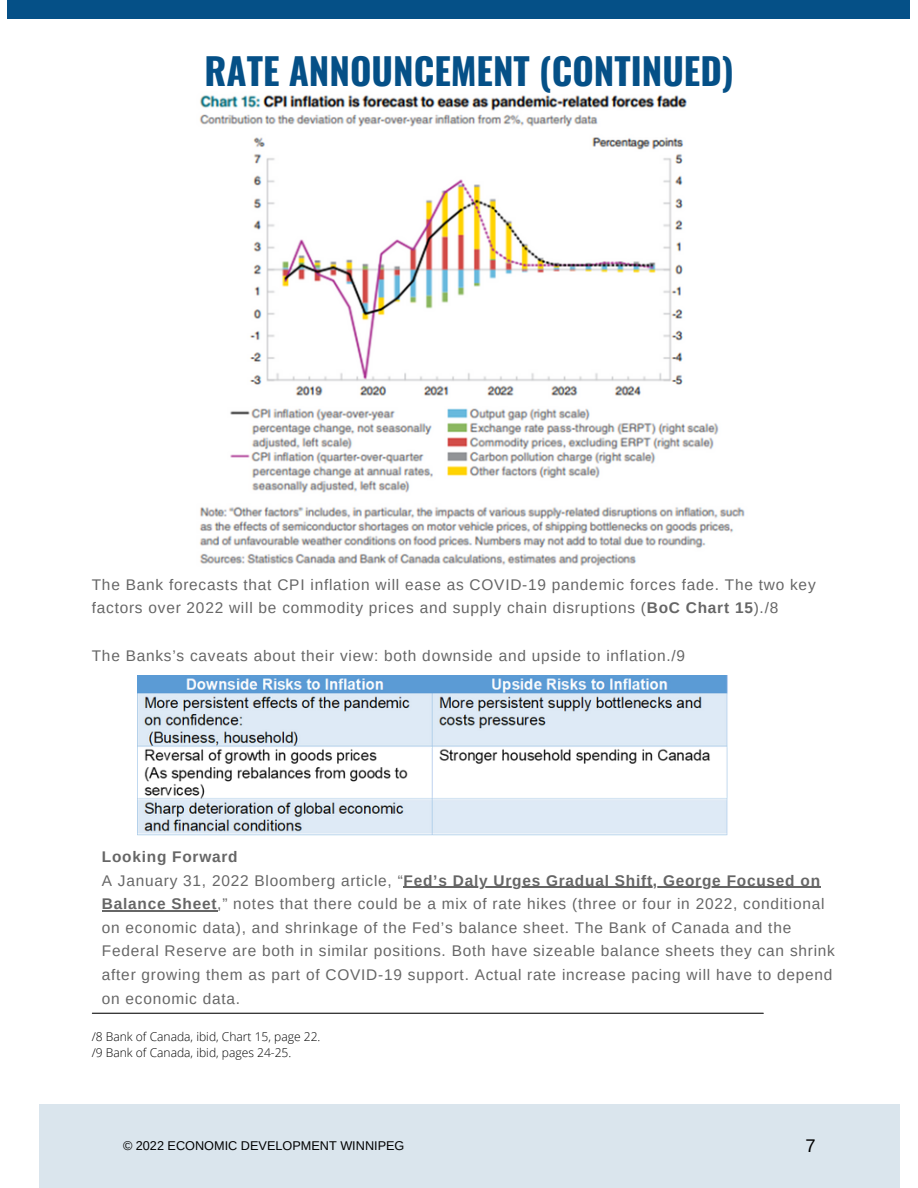
<style>
.page{position:relative;width:918px;height:1188px;background:#fff}
.page>*{position:absolute;margin:0;border:0;box-sizing:border-box;transform-origin:0 0}
.t1{font:700 36.75px "Oswald";color:#055087}
.t2{font:18.3px "Arimo";color:#000}
.t3{font:15.45px/23.7px "Arimo";letter-spacing:.05em;color:#666}
.t4{font:700 15.45px "Arimo";letter-spacing:.05em;color:#666}
.t5{font:12.75px "Arimo";color:#000}
.t6{font:300 12px "Open Sans";color:#000}
.s1{font-weight:700}
</style>
<div class="page">
<div style="left:8px;top:0;width:902px;height:19px;background:#055087"></div>
<div style="left:39px;top:1104px;width:861px;height:84px;background:#dae5ed"></div>
<hr style="left:92px;top:1013px;width:671px;height:1px;background:#000">
<img style="left:199px;top:95px;width:546px;height:471px">
<img style="left:137px;top:676px;width:591px;height:160px">
<hr style="left:404px;top:887px;width:417px;height:1px;background:#666">
<hr style="left:102px;top:910px;width:115px;height:1px;background:#666">
<p class="t1" style="left:204px;top:42px;width:531px">RATE ANNOUNCEMENT (CONTINUED)</p>
<p class="t3" style="left:92px;top:573px;width:725px">The Bank forecasts that CPI inflation will ease as COVID-19 pandemic forces fade. The two key factors over 2022 will be commodity prices and supply chain disruptions (<span class="s1">BoC Chart 15</span>)./8</p>
<p class="t3" style="left:92px;top:643px;width:595px">The Banks’s caveats about their view: both downside and upside to inflation./9</p>
<p class="t4" style="left:102px;top:848px;width:137px">Looking Forward</p>
<p class="t3" style="left:102px;top:868px;width:735px">A January 31, 2022 Bloomberg article, “<span class="s1">Fed’s Daly Urges Gradual Shift, George Focused on Balance Sheet</span>,” notes that there could be a mix of rate hikes (three or four in 2022, conditional on economic data), and shrinkage of the Fed’s balance sheet. The Bank of Canada and the Federal Reserve are both in similar positions. Both have sizeable balance sheets they can shrink after growing them as part of COVID-19 support. Actual rate increase pacing will have to depend on economic data.</p>
<p class="t6" style="left:92px;top:1028px;width:230px">/8 Bank of Canada, ibid, Chart 15, page 22.</p>
<p class="t6" style="left:92px;top:1044px;width:201px">/9 Bank of Canada, ibid, pages 24-25.</p>
<p class="t5" style="left:123px;top:1138px;width:283px">© 2022 ECONOMIC DEVELOPMENT WINNIPEG</p>
<p class="t2" style="left:805px;top:1136px;width:12px">7</p>
</div>
